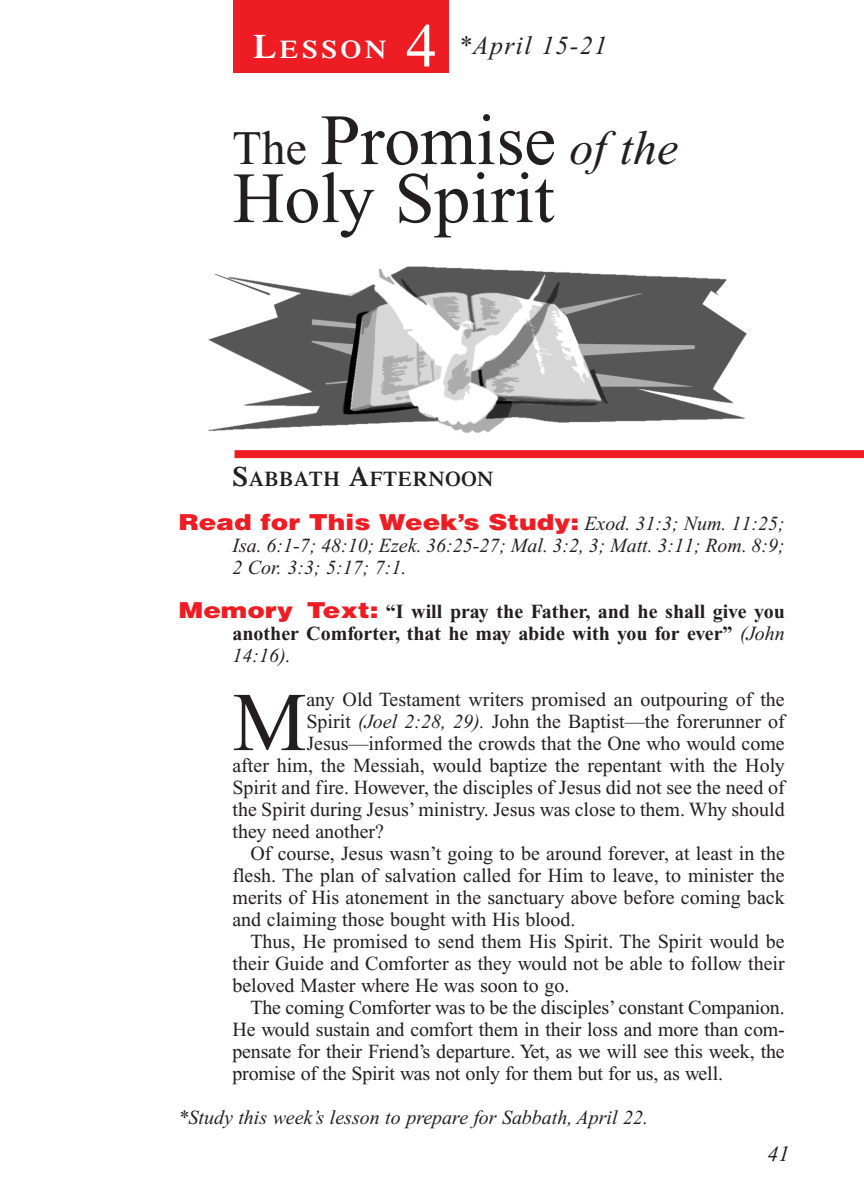
<style>
.page{position:relative;width:864px;height:1188px;background:#fff}
.page>*{position:absolute;margin:0;border:0;box-sizing:border-box;transform-origin:0 0}
.t1{font:83.4px "Times New Roman";color:#231f20}
.t2{font:72px/58px "Times New Roman";color:#231f20}
.t3{font:62px "Times New Roman";color:#fff}
.t4{font:italic 26px "Times New Roman";letter-spacing:.05em;color:#231f20}
.t5{font:600 25.6px "Times";letter-spacing:.135em;color:#fff;scale:1.1 1}
.t6{font:900 22px "Helvetica";color:#ee1d23;scale:1.2 1}
.t7{font:italic 22px "Times New Roman";color:#231f20}
.t8{font:600 21px "Times";letter-spacing:.035em;color:#231f20}
.t9{font:20px "Times New Roman";color:#231f20}
.t10{font:italic 20px/22px "Times New Roman";color:#231f20}
.t11{font:700 20px/22px "Times New Roman";color:#231f20;text-align:justify}
.s1{font-size:34px}
.s2{font-size:48px}
.s3{font-style:italic;font-size:48px}
.s4{font-size:28px}
.s5{font-family:"Times New Roman";font-weight:400;font-style:italic;font-size:20px;color:#231f20}
.s6{font-family:"Helvetica";font-weight:900;font-size:22px;color:#ee1d23}
.s7{font-weight:400;font-style:italic}
.s8{font-style:italic}
</style>
<div class="page">
<img style="left:208px;top:266px;width:539px;height:167px">
<div style="left:233px;top:0;width:216px;height:73px;background:#ee1d23"></div>
<div style="left:235px;top:450px;width:629px;height:8px;background:#ee1d23"></div>
<p class="t5" style="left:253px;top:39px;width:123px"><span class="s1">L</span>ESSON</p>
<h3 class="t3" style="left:406px;top:23px;width:32px">4</h3>
<h3 class="t4" style="left:459px;top:36px;width:150px">*April 15-21</h3>
<h2 class="t2" style="left:232px;top:118px;width:448px"><span class="s2">The</span> Promise <span class="s3">of the<br></span>Holy Spirit</h2>
<p class="t8" style="left:232px;top:471px;width:263px"><span class="s4">S</span>ABBATH <span class="s4">A</span>FTERNOON</p>
<p class="t6" style="left:178px;top:510px;width:507px">Read for This Week’s Study: <span class="s5">Exod. 31:3; Num. 11:25;</span></p>
<p class="t10" style="left:232px;top:536px;width:554px">Isa. 6:1-7; 48:10; Ezek. 36:25-27; Mal. 3:2, 3; Matt. 3:11; Rom. 8:9;<br>2 Cor. 3:3; 5:17; 7:1.</p>
<p class="t11" style="left:232px;top:603px;width:554px;text-indent:-54px"><span class="s6">Memory Text:</span> “I will pray the Father, and he shall give you another Comforter, that he may abide with you for ever” <span class="s7">(John 14:16).</span></p>
<h1 class="t1" style="left:232px;top:692px;width:76px">M</h1>
<p class="t9" style="left:306px;top:692px;width:480px">any Old Testament writers promised an outpouring of the</p>
<p class="t9" style="left:306px;top:714px;width:480px">Spirit <span class="s8">(Joel 2:28, 29).</span> John the Baptist—the forerunner of</p>
<p class="t9" style="left:306px;top:736px;width:480px">Jesus—informed the crowds that the One who would come</p>
<p class="t9" style="left:232px;top:758px;width:554px">after him, the Messiah, would baptize the repentant with the Holy</p>
<p class="t9" style="left:232px;top:780px;width:554px">Spirit and fire. However, the disciples of Jesus did not see the need of</p>
<p class="t9" style="left:232px;top:802px;width:554px">the Spirit during Jesus’ ministry. Jesus was close to them. Why should</p>
<p class="t9" style="left:232px;top:824px;width:153px">they need another?</p>
<p class="t9" style="left:250px;top:846px;width:536px">Of course, Jesus wasn’t going to be around forever, at least in the</p>
<p class="t9" style="left:232px;top:868px;width:554px">flesh. The plan of salvation called for Him to leave, to minister the</p>
<p class="t9" style="left:232px;top:890px;width:554px">merits of His atonement in the sanctuary above before coming back</p>
<p class="t9" style="left:232px;top:912px;width:345px">and claiming those bought with His blood.</p>
<p class="t9" style="left:250px;top:934px;width:536px">Thus, He promised to send them His Spirit. The Spirit would be</p>
<p class="t9" style="left:232px;top:956px;width:554px">their Guide and Comforter as they would not be able to follow their</p>
<p class="t9" style="left:232px;top:978px;width:338px">beloved Master where He was soon to go.</p>
<p class="t9" style="left:250px;top:1000px;width:536px">The coming Comforter was to be the disciples’ constant Companion.</p>
<p class="t9" style="left:232px;top:1022px;width:554px">He would sustain and comfort them in their loss and more than com-</p>
<p class="t9" style="left:232px;top:1044px;width:554px">pensate for their Friend’s departure. Yet, as we will see this week, the</p>
<p class="t9" style="left:232px;top:1066px;width:492px">promise of the Spirit was not only for them but for us, as well.</p>
<p class="t10" style="left:178px;top:1108px;width:471px">*Study this week’s lesson to prepare for Sabbath, April 22.</p>
<p class="t7" style="left:767px;top:1146px;width:23px">41</p>
</div>
